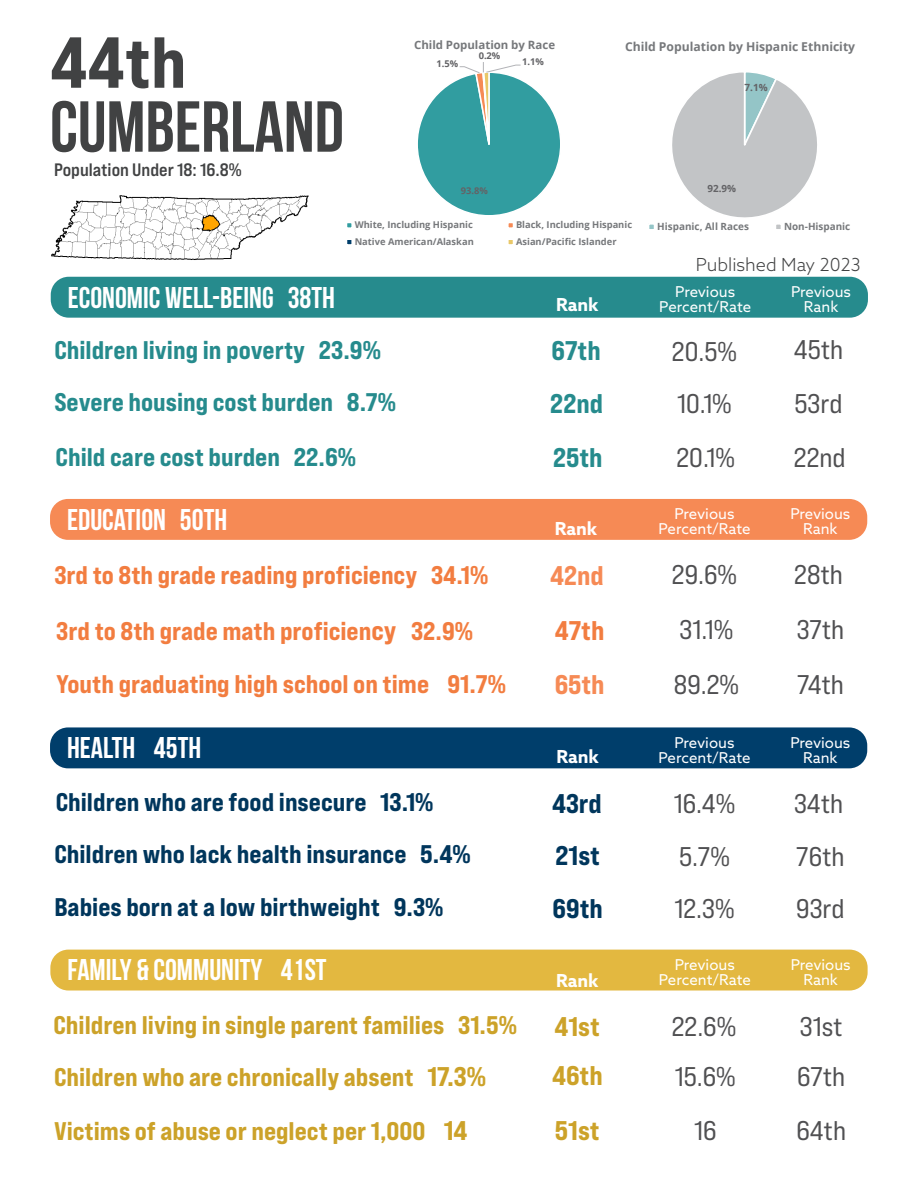
<style>
.page{position:relative;width:918px;height:1188px;background:#fff}
.page>*{position:absolute;margin:0;border:0;box-sizing:border-box;transform-origin:0 0}
.t1{font:700 72px "Bebas Neue";color:#414243}
.t2{font:72px "Bebas Neue Pro Exp Eb";color:#414243}
.t3{font:700 30px "Bebas Neue";color:#fff}
.t4{font:27px "Bebas Neue Pro Exp Rg";color:#505052}
.t5{font:27px "Bebas Neue Pro Exp Eb";color:#268b8d}
.t6{font:27px "Bebas Neue Pro Exp Eb";color:#00365c}
.t7{font:27px "Bebas Neue Pro Exp Eb";color:#cca229}
.t8{font:27px "Bebas Neue Pro Exp Eb";color:#f68a55}
.t9{font:27px "Bebas Neue Pro Exp Eb";color:#f27d40}
.t10{font:25.5px "Bebas Neue Pro Exp Eb";color:#cca229}
.t11{font:25.5px "Bebas Neue Pro Exp Eb";color:#f27d40}
.t12{font:25.5px "Bebas Neue Pro Exp Eb";color:#00365c}
.t13{font:25.5px "Bebas Neue Pro Exp Eb";color:#268b8d}
.t14{font:18px "Bebas Neue Pro Exp Bd";color:#414243}
.t15{font:700 18px "Azo Sans";color:#fff}
.t16{font:300 18px "Azo Sans";color:#414243}
.t17{font:15px/15px "Azo Sans";color:#fff;text-align:center}
.t18{font:700 12.15px "Open Sans";color:#76787b}
.t19{font:700 11.4px "Open Sans";color:#76787b}
.t20{font:700 9.9px "Open Sans";color:#76787b}
.t21{font:700 9.9px "Open Sans";color:#636366}
.t22{font:700 9.3px "Open Sans";color:#76787b}
.t23{font:700 9.3px "Open Sans";color:#636366}
.s1{font-size:27px}
</style>
<div class="page">
<div style="left:346px;top:222px;width:7px;height:7px;border:2px solid #fff"></div>
<div style="left:346px;top:238px;width:7px;height:8px;border:2px solid #fff"></div>
<svg style="left:418px;top:62px;width:142px;height:181px"></svg>
<div style="left:507px;top:238px;width:7px;height:8px;border:2px solid #fff"></div>
<div style="left:648px;top:223px;width:7px;height:8px;border:2px solid #fff"></div>
<svg style="left:672px;top:72px;width:145px;height:156px"></svg>
<div style="left:775px;top:223px;width:7px;height:8px;border:2px solid #fff"></div>
<img style="left:51px;top:195px;width:258px;height:65px">
<div style="left:50px;top:727px;width:817px;height:41px;background:#003e6b;border-radius:18px"></div>
<div style="left:50px;top:499px;width:817px;height:41px;background:#f68a55;border-radius:18px"></div>
<div style="left:51px;top:277px;width:817px;height:41px;background:#268b8d;border-radius:18px"></div>
<div style="left:50px;top:950px;width:818px;height:41px;background:#e3b840;border-radius:18px"></div>
<p class="t2" style="left:50px;top:18px;width:138px">44th</p>
<p class="t1" style="left:50px;top:87px;width:295px">CUMBERLAND</p>
<p class="t14" style="left:54px;top:158px;width:189px">Population Under 18: 16.8%</p>
<p class="t19" style="left:414px;top:36px;width:143px">Child Population by Race</p>
<p class="t23" style="left:479px;top:49px;width:23px">0.2%</p>
<p class="t23" style="left:522px;top:55px;width:23px">1.1%</p>
<p class="t23" style="left:436px;top:57px;width:23px">1.5%</p>
<p class="t23" style="left:461px;top:184px;width:29px">93.8%</p>
<p class="t18" style="left:625px;top:38px;width:232px">Child Population by Hispanic Ethnicity</p>
<p class="t21" style="left:745px;top:80px;width:25px">7.1%</p>
<p class="t21" style="left:707px;top:181px;width:30px">92.9%</p>
<p class="t22" style="left:355px;top:218px;width:120px">White, Including Hispanic</p>
<p class="t22" style="left:516px;top:218px;width:118px">Black, Including Hispanic</p>
<p class="t22" style="left:355px;top:235px;width:121px">Native American/Alaskan</p>
<p class="t22" style="left:516px;top:235px;width:102px">Asian/Pacific Islander</p>
<p class="t20" style="left:657px;top:219px;width:93px">Hispanic, All Races</p>
<p class="t20" style="left:784px;top:219px;width:68px">Non-Hispanic</p>
<p class="t16" style="left:696px;top:253px;width:166px">Published May 2023</p>
<p class="t3" style="left:68px;top:281px;width:269px">ECONOMIC WELL-BEING 38TH</p>
<p class="t15" style="left:556px;top:293px;width:44px">Rank</p>
<p class="t17" style="left:659px;top:284px;width:94px">Previous<br>Percent/Rate</p>
<p class="t17" style="left:791px;top:284px;width:62px">Previous</p>
<p class="t17" style="left:804px;top:299px;width:36px">Rank</p>
<p class="t13" style="left:54px;top:334px;width:328px">Children living in poverty 23.9%</p>
<p class="t5" style="left:551px;top:334px;width:51px">67th</p>
<p class="t4" style="left:672px;top:335px;width:67px">20.5%</p>
<p class="t4" style="left:794px;top:333px;width:51px">45th</p>
<p class="t13" style="left:54px;top:386px;width:343px">Severe housing cost burden 8.7%</p>
<p class="t5" style="left:550px;top:387px;width:54px">22nd</p>
<p class="t4" style="left:677px;top:387px;width:56px">10.1%</p>
<p class="t4" style="left:795px;top:387px;width:50px">53rd</p>
<p class="t13" style="left:56px;top:441px;width:302px">Child care cost burden 22.6%</p>
<p class="t5" style="left:553px;top:441px;width:51px">25th</p>
<p class="t4" style="left:677px;top:441px;width:60px">20.1%</p>
<p class="t4" style="left:794px;top:441px;width:53px">22nd</p>
<p class="t3" style="left:67px;top:503px;width:162px">EDUCATION 50TH</p>
<p class="t17" style="left:658px;top:506px;width:94px">Previous<br>Percent/Rate</p>
<p class="t17" style="left:790px;top:506px;width:62px">Previous</p>
<p class="t15" style="left:555px;top:517px;width:44px">Rank</p>
<p class="t17" style="left:803px;top:521px;width:36px">Rank</p>
<p class="t8" style="left:550px;top:559px;width:55px">42nd</p>
<p class="t4" style="left:672px;top:558px;width:67px">29.6%</p>
<p class="t4" style="left:794px;top:558px;width:50px">28th</p>
<p class="t9" style="left:555px;top:614px;width:51px">47th</p>
<p class="t4" style="left:680px;top:613px;width:55px">31.1%</p>
<p class="t4" style="left:797px;top:613px;width:49px">37th</p>
<p class="t11" style="left:54px;top:559px;width:435px">3rd to 8th grade reading proficiency 34.1%</p>
<p class="t11" style="left:56px;top:615px;width:418px">3rd to 8th grade math proficien<span class="s1">cy</span> 32.9%</p>
<p class="t11" style="left:56px;top:669px;width:451px">Youth graduating high school on time 91.7%</p>
<p class="t8" style="left:555px;top:668px;width:51px">65th</p>
<p class="t4" style="left:674px;top:668px;width:67px">89.2%</p>
<p class="t4" style="left:797px;top:668px;width:48px">74th</p>
<p class="t3" style="left:67px;top:731px;width:136px">HEALTH 45TH</p>
<p class="t17" style="left:658px;top:735px;width:94px">Previous<br>Percent/Rate</p>
<p class="t17" style="left:790px;top:735px;width:62px">Previous</p>
<p class="t15" style="left:556px;top:745px;width:44px">Rank</p>
<p class="t17" style="left:803px;top:750px;width:36px">Rank</p>
<p class="t12" style="left:56px;top:786px;width:379px">Children who are food insecure 13.1%</p>
<p class="t6" style="left:552px;top:787px;width:51px">43rd</p>
<p class="t4" style="left:674px;top:787px;width:63px">16.4%</p>
<p class="t4" style="left:794px;top:787px;width:51px">34th</p>
<p class="t12" style="left:54px;top:838px;width:418px">Children who lack health insurance 5.4%</p>
<p class="t6" style="left:556px;top:838px;width:46px">21st</p>
<p class="t4" style="left:679px;top:840px;width:52px">5.7%</p>
<p class="t4" style="left:796px;top:840px;width:50px">76th</p>
<p class="t12" style="left:54px;top:891px;width:391px">Babies born at a low birthweight 9.3%</p>
<p class="t6" style="left:553px;top:891px;width:52px">69th</p>
<p class="t4" style="left:675px;top:892px;width:62px">12.3%</p>
<p class="t4" style="left:796px;top:892px;width:50px">93rd</p>
<p class="t3" style="left:67px;top:954px;width:261px">FAMILY &amp; COMMUNITY 41ST</p>
<p class="t17" style="left:659px;top:957px;width:94px">Previous<br>Percent/Rate</p>
<p class="t17" style="left:791px;top:957px;width:62px">Previous</p>
<p class="t15" style="left:556px;top:968px;width:44px">Rank</p>
<p class="t17" style="left:804px;top:972px;width:36px">Rank</p>
<p class="t10" style="left:53px;top:1009px;width:465px">Children living in single parent families 31.5%</p>
<p class="t7" style="left:555px;top:1009px;width:47px">41st</p>
<p class="t4" style="left:672px;top:1010px;width:66px">22.6%</p>
<p class="t4" style="left:800px;top:1010px;width:44px">31st</p>
<p class="t10" style="left:54px;top:1061px;width:434px">Children who are chronically absent <span class="s1">17.3%</span></p>
<p class="t7" style="left:552px;top:1059px;width:52px">46th</p>
<p class="t4" style="left:675px;top:1060px;width:62px">15.6%</p>
<p class="t4" style="left:797px;top:1060px;width:50px">67th</p>
<p class="t10" style="left:54px;top:1115px;width:415px">Victims of abuse or neglect per 1,000 <span class="s1">14</span></p>
<p class="t7" style="left:555px;top:1114px;width:46px">51st</p>
<p class="t4" style="left:694px;top:1114px;width:24px">16</p>
<p class="t4" style="left:796px;top:1114px;width:51px">64th</p>
</div>
